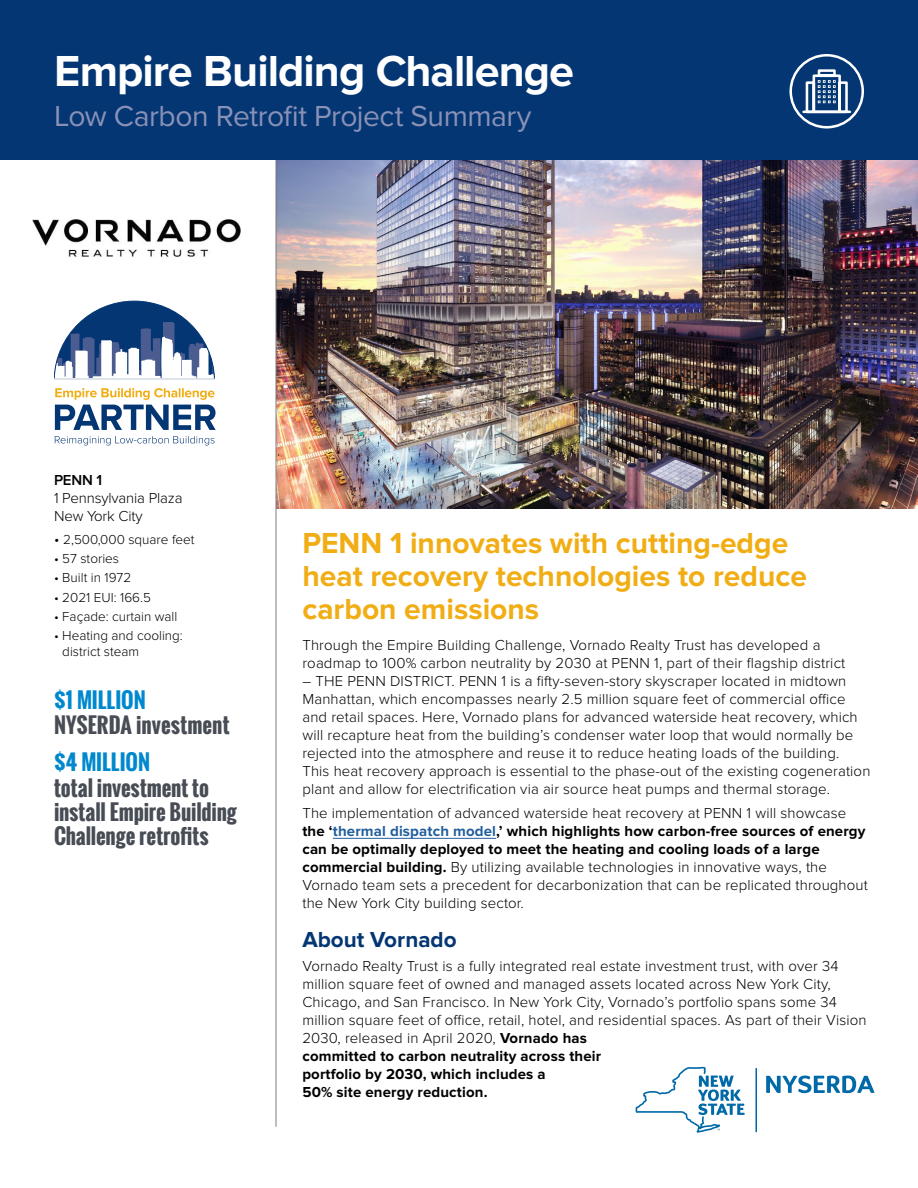
<style>
.page{position:relative;width:918px;height:1188px;background:#fff}
.page>*{position:absolute;margin:0;border:0;box-sizing:border-box;transform-origin:0 0}
.t1{font:700 45px "Proxima Nova";letter-spacing:-.02em;color:#fff}
.Headline{font:700 30px/33px "Proxima Nova";color:#f1ad14}
.t2{font:30px "Proxima Nova";letter-spacing:-.015em;color:#8991b7}
.Sub_1{font:700 22.5px "Proxima Nova";color:#043673}
.Left_Nav_2{font:700 21px/24px "Oswald";color:#474c55}
.Left_Nav_1{font:700 21px "Oswald";letter-spacing:-.005em;color:#0088ce}
.Body{font:300 15px/18px "Proxima Nova";letter-spacing:.01em;color:#000}
.Body-2{font:300 15px/18px "Proxima Nova";letter-spacing:-.01em;color:#000}
.Body-3{font:300 13.5px/16.2px "Proxima Nova";color:#000}
.s1{font-weight:600}
.s2{font-size:15px}
.s3{font-weight:700}
.s4{font-weight:700;color:#215e9e}
</style>
<div class="page">
<img style="left:277px;top:160px;width:641px;height:348px">
<div style="left:0;top:0;width:918px;height:160px;background:#043673"></div>
<svg style="left:789px;top:54px;width:75px;height:75px"></svg>
<hr style="left:333px;top:838px;width:163px;height:1px;background:#215e9e">
<hr style="left:276px;top:160px;width:1px;height:967px;background:#797d82">
<img style="left:33px;top:220px;width:207px;height:37px">
<svg style="left:636px;top:1067px;width:109px;height:66px"></svg>
<svg style="left:766px;top:1076px;width:108px;height:17px"></svg>
<hr style="left:755px;top:1068px;width:2px;height:64px;background:#0069a7">
<svg style="left:54px;top:301px;width:161px;height:78px"></svg>
<svg style="left:55px;top:388px;width:161px;height:42px"></svg>
<svg style="left:55px;top:436px;width:160px;height:9px"></svg>
<hr style="left:54px;top:378px;width:160px;height:1px;background:#fff">
<p class="t1" style="left:54px;top:45px;width:522px">Empire Building Challenge</p>
<p class="t2" style="left:54px;top:99px;width:479px">Low Carbon Retrofit Project Summary</p>
<p class="Body-2" style="left:54px;top:472px;width:130px"><span class="s1">PENN 1<br></span>1 Pennsylvania Plaza<br>New York City</p>
<p class="Body-3" style="left:54px;top:532px;width:142px"><span class="s2">•</span> 2,500,000 square feet</p>
<p class="Body-3" style="left:54px;top:551px;width:67px">• 57 stories</p>
<p class="Body-3" style="left:54px;top:570px;width:79px">• Built in 1972</p>
<p class="Body-3" style="left:54px;top:589px;width:98px">• 2021 EUI: 166.5</p>
<p class="Body-3" style="left:54px;top:608px;width:125px">• Façade: curtain wall</p>
<p class="Body-3" style="left:62px;top:628px;width:122px;text-indent:-8px">• Heating and cooling: district steam</p>
<p class="Left_Nav_1" style="left:54px;top:684px;width:93px">$1 MILLION</p>
<p class="Left_Nav_2" style="left:54px;top:713px;width:177px">NYSERDA investment</p>
<p class="Left_Nav_1" style="left:54px;top:747px;width:98px">$4 MILLION</p>
<p class="Left_Nav_2" style="left:54px;top:776px;width:184px">total investment to install Empire Building<br>Challenge retrofits</p>
<p class="Headline" style="left:302px;top:527px;width:506px">PENN 1 innovates with cutting-edge heat recovery technologies to reduce carbon emissions</p>
<p class="Body" style="left:302px;top:637px;width:544px">Through the Empire Building Challenge, Vornado Realty Trust has developed a roadmap to 100% carbon neutrality by 2030 at PENN 1, part of their flagship district</p>
<p class="Body" style="left:302px;top:673px;width:570px">– THE PENN DISTRICT. PENN 1 is a fifty-seven-story skyscraper located in midtown Manhattan, which encompasses nearly 2.5 million square feet of commercial office and retail spaces. Here, Vornado plans for advanced waterside heat recovery, which will recapture heat from the building’s condenser water loop that would normally be rejected into the atmosphere and reuse it to reduce heating loads of the building.<br>This heat recovery approach is essential to the phase-out of the existing cogeneration plant and allow for electrification via air source heat pumps and thermal storage.</p>
<p class="Body" style="left:302px;top:805px;width:565px">The implementation of advanced waterside heat recovery at PENN 1 will showcase <span class="s3">the ‘</span><span class="s4">thermal dispatch model</span><span class="s3">,’ which highlights how carbon-free sources of energy</span></p>
<p class="Body" style="left:302px;top:841px;width:567px"><span class="s3">can be optimally deployed to meet the heating and cooling loads of a large commercial building.</span> By utilizing available technologies in innovative ways, the Vornado team sets a precedent for decarbonization that can be replicated throughout the New York City building sector.</p>
<p class="Sub_1" style="left:302px;top:927px;width:156px">About Vornado</p>
<p class="Body" style="left:302px;top:958px;width:566px">Vornado Realty Trust is a fully integrated real estate investment trust, with over 34 million square feet of owned and managed assets located across New York City, Chicago, and San Francisco. In New York City, Vornado’s portfolio spans some 34 million square feet of office, retail, hotel, and residential spaces. As part of their Vision 2030, released in April 2020, <span class="s3">Vornado has<br>committed to carbon neutrality across their<br>portfolio by 2030, which includes a<br>50% site energy reduction.</span></p>
</div>
